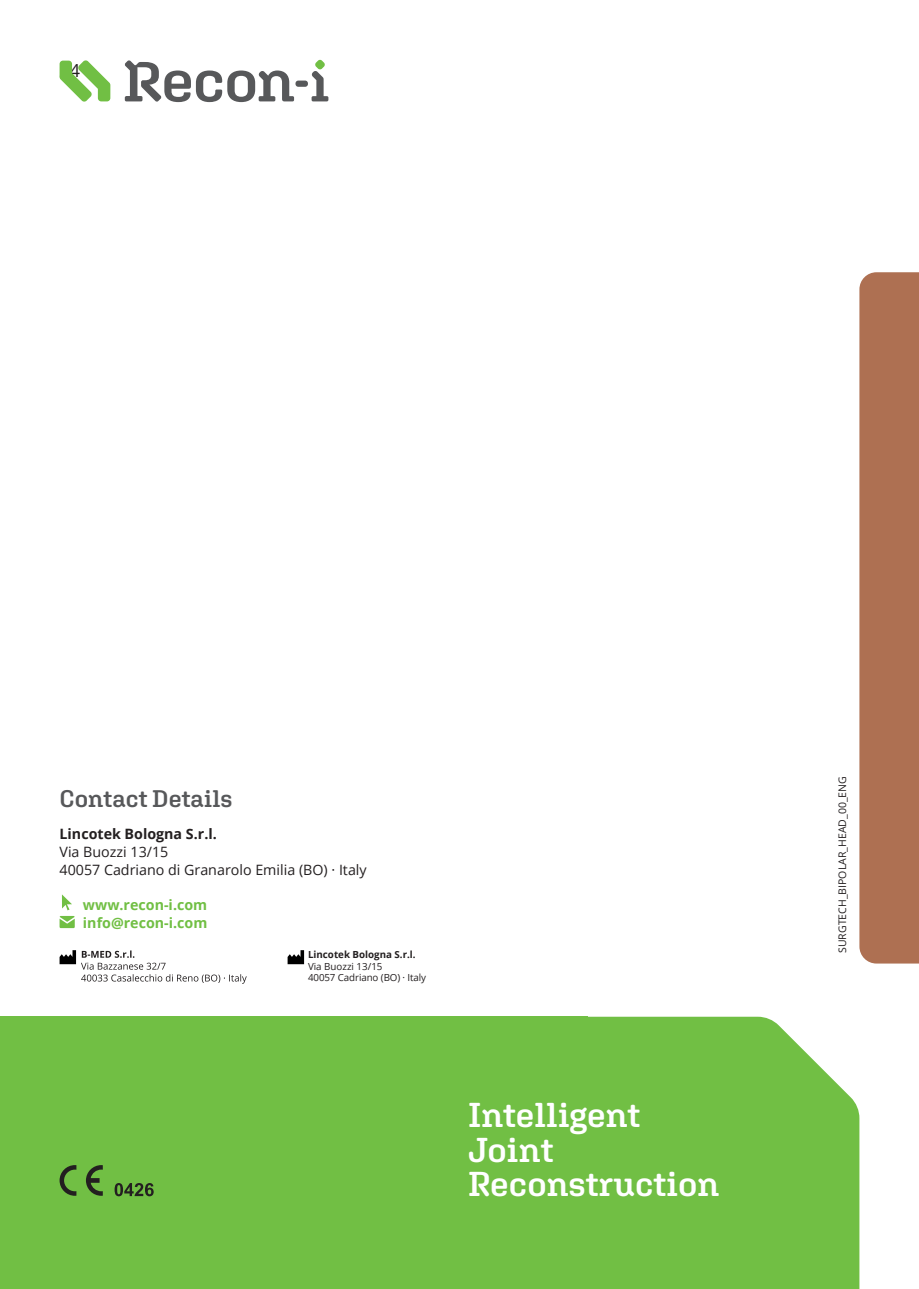
<style>
.page{position:relative;width:919px;height:1289px;background:#fff}
.page>*{position:absolute;margin:0;border:0;box-sizing:border-box;transform-origin:0 0}
.t1{font:600 34.5px/34.5px "Aglet Slab";letter-spacing:-.005em;color:#fff}
.Back_-_contact_headl{font:600 24px "Aglet Slab";color:#57585a}
.t2{font:18px "Open Sans";color:#231f20}
.Standard_text_9_5pt{font:14.25px/17.7px "Open Sans";color:#231f20}
.Standard_text_9_5pt-2{font:700 14.25px "Open Sans";color:#71bf44}
.Table_body_regular_7{font:10.5px "Open Sans";color:#231f20}
.t3{font:9.75px "Open Sans";letter-spacing:-.01em;color:#231f20}
.t4{font:700 9.75px "Open Sans";color:#231f20}
.s1{font-weight:700}
</style>
<div class="page">
<div style="left:0;top:1016px;width:587px;height:272px;background:#71bf44"></div>
<div style="left:587px;top:1016px;width:272px;height:272px;background:#71bf44"></div>
<svg style="left:60px;top:60px;width:268px;height:42px"></svg>
<div style="left:859px;top:272px;width:59px;height:691px;background:#ae7052"></div>
<svg style="left:60px;top:1165px;width:43px;height:30px"></svg>
<svg style="left:115px;top:1183px;width:39px;height:13px"></svg>
<svg style="left:60px;top:894px;width:15px;height:34px"></svg>
<svg style="left:60px;top:950px;width:187px;height:33px"></svg>
<svg style="left:287px;top:950px;width:17px;height:14px"></svg>
<p class="t2" style="left:60px;top:58px;width:22px">24</p>
<p class="Back_-_contact_headl" style="left:60px;top:783px;width:174px">Contact Details</p>
<p class="Standard_text_9_5pt" style="left:60px;top:825px;width:308px"><span class="s1">Lincotek Bologna S.r.l.<br></span>Via Buozzi 13/15<br>40057 Cadriano di Granarolo Emilia (BO) · Italy</p>
<p class="Standard_text_9_5pt-2" style="left:83px;top:895px;width:126px">www.recon-i.com</p>
<p class="Standard_text_9_5pt-2" style="left:83px;top:912px;width:126px">info@recon-i.com</p>
<p class="t4" style="left:308px;top:947px;width:109px">Lincotek Bologna S.r.l.</p>
<p class="t3" style="left:308px;top:959px;width:76px">Via Buozzi 13/15</p>
<p class="t3" style="left:308px;top:971px;width:120px">40057 Cadriano (BO) · Italy</p>
<h1 class="t1" style="left:468px;top:1097px;width:253px">Intelligent<br>Joint<br>Reconstruction</h1>
<p class="Table_body_regular_7" style="left:835px;top:952px;width:178px;rotate:-90deg">SURGTECH_BIPOLAR_HEAD_00_ENG</p>
</div>
